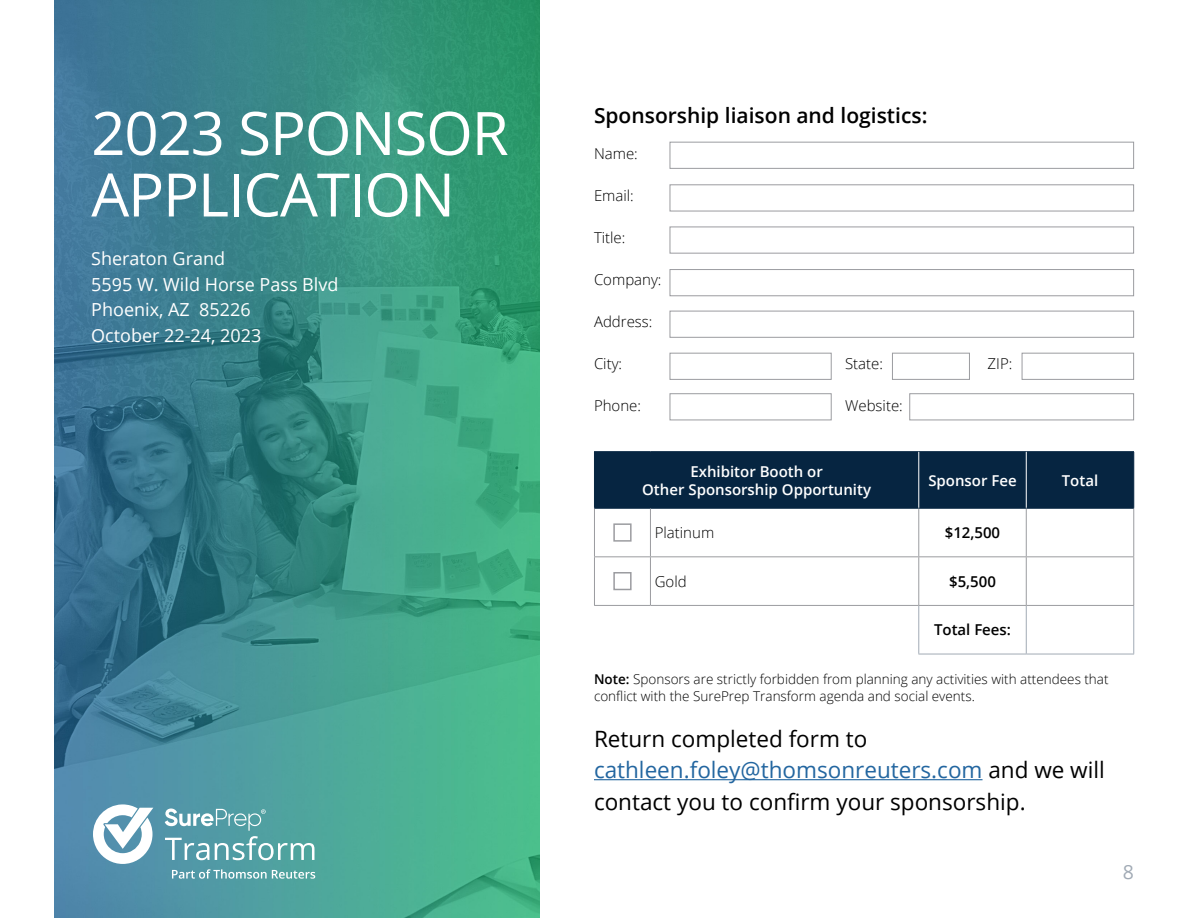
<style>
.page{position:relative;width:1188px;height:918px;background:#fff}
.page>*{position:absolute;margin:0;border:0;box-sizing:border-box;transform-origin:0 0}
.t1{font:60px "Open Sans";letter-spacing:-.02em;color:#fff}
.t2{font:22.5px/31.5px "Open Sans";color:#000}
.t3{font:600 21px "Open Sans";color:#000}
.t4{font:19.5px "Open Sans";color:#a1aab5}
.t5{font:18px "Open Sans";color:#fff}
.t6{font:300 15px "Open Sans";color:#000}
.t7{font:600 15px "Open Sans";color:#fff}
.t8{font:600 15px "Open Sans";color:#000}
.t9{font:300 13.5px/16.5px "Open Sans";color:#000}
.s1{font-weight:600}
.s2{color:#2366a0}
</style>
<div class="page">
<img style="left:54px;top:0;width:486px;height:918px">
<svg style="left:172px;top:869px;width:143px;height:10px"></svg>
<svg style="left:165px;top:809px;width:149px;height:51px;background:#6fafb3"></svg>
<svg style="left:93px;top:804px;width:60px;height:60px"></svg>
<hr style="left:594px;top:779px;width:389px;height:1px;background:#2366a0">
<div style="left:670px;top:142px;width:464px;height:27px;border:1px solid #9b9ca0"></div>
<div style="left:670px;top:184px;width:464px;height:27px;border:1px solid #9b9ca0"></div>
<div style="left:670px;top:227px;width:464px;height:27px;border:1px solid #9b9ca0"></div>
<div style="left:670px;top:269px;width:464px;height:27px;border:1px solid #9b9ca0"></div>
<div style="left:670px;top:311px;width:464px;height:27px;border:1px solid #9b9ca0"></div>
<div style="left:670px;top:353px;width:162px;height:27px;border:1px solid #9b9ca0"></div>
<div style="left:892px;top:353px;width:78px;height:27px;border:1px solid #9b9ca0"></div>
<div style="left:1022px;top:353px;width:112px;height:27px;border:1px solid #9b9ca0"></div>
<div style="left:670px;top:393px;width:162px;height:27px;border:1px solid #9b9ca0"></div>
<div style="left:909px;top:393px;width:225px;height:27px;border:1px solid #9b9ca0"></div>
<div style="left:595px;top:452px;width:539px;height:56px;background:#062541"></div>
<hr style="left:594px;top:451px;width:56px;height:1px;background:#062541">
<hr style="left:650px;top:451px;width:269px;height:1px;background:#062541">
<hr style="left:919px;top:451px;width:107px;height:1px;background:#062541">
<hr style="left:1026px;top:451px;width:108px;height:1px;background:#062541">
<hr style="left:1134px;top:452px;width:1px;height:56px;background:#062541">
<hr style="left:594px;top:452px;width:1px;height:56px;background:#062541">
<hr style="left:594px;top:508px;width:56px;height:1px;background:#062541">
<hr style="left:650px;top:508px;width:269px;height:1px;background:#062541">
<hr style="left:919px;top:508px;width:107px;height:1px;background:#062541">
<hr style="left:1026px;top:508px;width:108px;height:1px;background:#062541">
<hr style="left:918px;top:452px;width:1px;height:56px;background:#fff">
<hr style="left:1026px;top:452px;width:1px;height:56px;background:#fff">
<hr style="left:918px;top:606px;width:1px;height:48px;background:#a1aab5">
<hr style="left:1026px;top:606px;width:1px;height:48px;background:#a1aab5">
<hr style="left:1133px;top:606px;width:1px;height:48px;background:#a1aab5">
<hr style="left:918px;top:654px;width:108px;height:1px;background:#a1aab5">
<hr style="left:1026px;top:654px;width:108px;height:1px;background:#a1aab5">
<hr style="left:594px;top:509px;width:1px;height:47px;background:#9b9ca0">
<hr style="left:650px;top:509px;width:1px;height:47px;background:#9b9ca0">
<hr style="left:918px;top:509px;width:1px;height:47px;background:#9b9ca0">
<hr style="left:1026px;top:509px;width:1px;height:47px;background:#9b9ca0">
<hr style="left:1133px;top:509px;width:1px;height:47px;background:#9b9ca0">
<hr style="left:594px;top:556px;width:56px;height:1px;background:#9b9ca0">
<hr style="left:594px;top:557px;width:1px;height:48px;background:#9b9ca0">
<hr style="left:650px;top:556px;width:269px;height:1px;background:#9b9ca0">
<hr style="left:650px;top:557px;width:1px;height:48px;background:#9b9ca0">
<hr style="left:919px;top:556px;width:107px;height:1px;background:#9b9ca0">
<hr style="left:918px;top:557px;width:1px;height:48px;background:#9b9ca0">
<hr style="left:1026px;top:556px;width:108px;height:1px;background:#9b9ca0">
<hr style="left:1026px;top:557px;width:1px;height:48px;background:#9b9ca0">
<hr style="left:1133px;top:557px;width:1px;height:48px;background:#9b9ca0">
<hr style="left:594px;top:605px;width:56px;height:1px;background:#9b9ca0">
<hr style="left:650px;top:605px;width:269px;height:1px;background:#9b9ca0">
<hr style="left:919px;top:605px;width:107px;height:1px;background:#9b9ca0">
<hr style="left:1026px;top:605px;width:108px;height:1px;background:#9b9ca0">
<div style="left:613px;top:523px;width:19px;height:19px;border:2px solid #9b9ca0"></div>
<div style="left:613px;top:572px;width:19px;height:18px;border:2px solid #9b9ca0"></div>
<p class="t1" style="left:91px;top:92px;width:419px">2023 SPONSOR</p>
<p class="t1" style="left:91px;top:154px;width:365px">APPLICATION</p>
<p class="t5" style="left:91px;top:247px;width:135px">Sheraton Grand</p>
<p class="t5" style="left:91px;top:272px;width:249px">5595 W. Wild Horse Pass Blvd</p>
<p class="t5" style="left:91px;top:298px;width:161px">Phoenix, AZ 85226</p>
<p class="t5" style="left:91px;top:323px;width:172px">October 22-24, 2023</p>
<p class="t3" style="left:594px;top:101px;width:335px">Sponsorship liaison and logistics:</p>
<p class="t6" style="left:594px;top:144px;width:45px">Name:</p>
<p class="t6" style="left:594px;top:186px;width:41px">Email:</p>
<p class="t6" style="left:594px;top:227px;width:33px">Title:</p>
<p class="t6" style="left:594px;top:269px;width:69px">Company:</p>
<p class="t6" style="left:594px;top:311px;width:60px">Address:</p>
<p class="t6" style="left:594px;top:353px;width:30px">City:</p>
<p class="t6" style="left:845px;top:353px;width:39px">State:</p>
<p class="t6" style="left:988px;top:353px;width:26px">ZIP:</p>
<p class="t6" style="left:594px;top:395px;width:49px">Phone:</p>
<p class="t6" style="left:845px;top:395px;width:59px">Website:</p>
<p class="t7" style="left:690px;top:461px;width:134px">Exhibitor Booth or</p>
<p class="t7" style="left:642px;top:479px;width:230px">Other Sponsorship Opportunity</p>
<p class="t7" style="left:928px;top:470px;width:90px">Sponsor Fee</p>
<p class="t7" style="left:1062px;top:470px;width:38px">Total</p>
<p class="t6" style="left:655px;top:523px;width:61px">Platinum</p>
<p class="t8" style="left:945px;top:523px;width:57px">$12,500</p>
<p class="t6" style="left:655px;top:571px;width:33px">Gold</p>
<p class="t8" style="left:949px;top:571px;width:48px">$5,500</p>
<p class="t8" style="left:934px;top:620px;width:79px">Total Fees:</p>
<p class="t9" style="left:594px;top:671px;width:516px"><span class="s1">Note:</span> Sponsors are strictly forbidden from planning any activities with attendees that conflict with the SurePrep Transform agenda and social events.</p>
<p class="t2" style="left:594px;top:722px;width:275px">Return completed form to</p>
<p class="t2" style="left:594px;top:754px;width:512px"><span class="s2">cathleen.foley@thomsonreuters.com</span> and we will contact you to confirm your sponsorship.</p>
<p class="t4" style="left:1123px;top:858px;width:13px">8</p>
</div>
